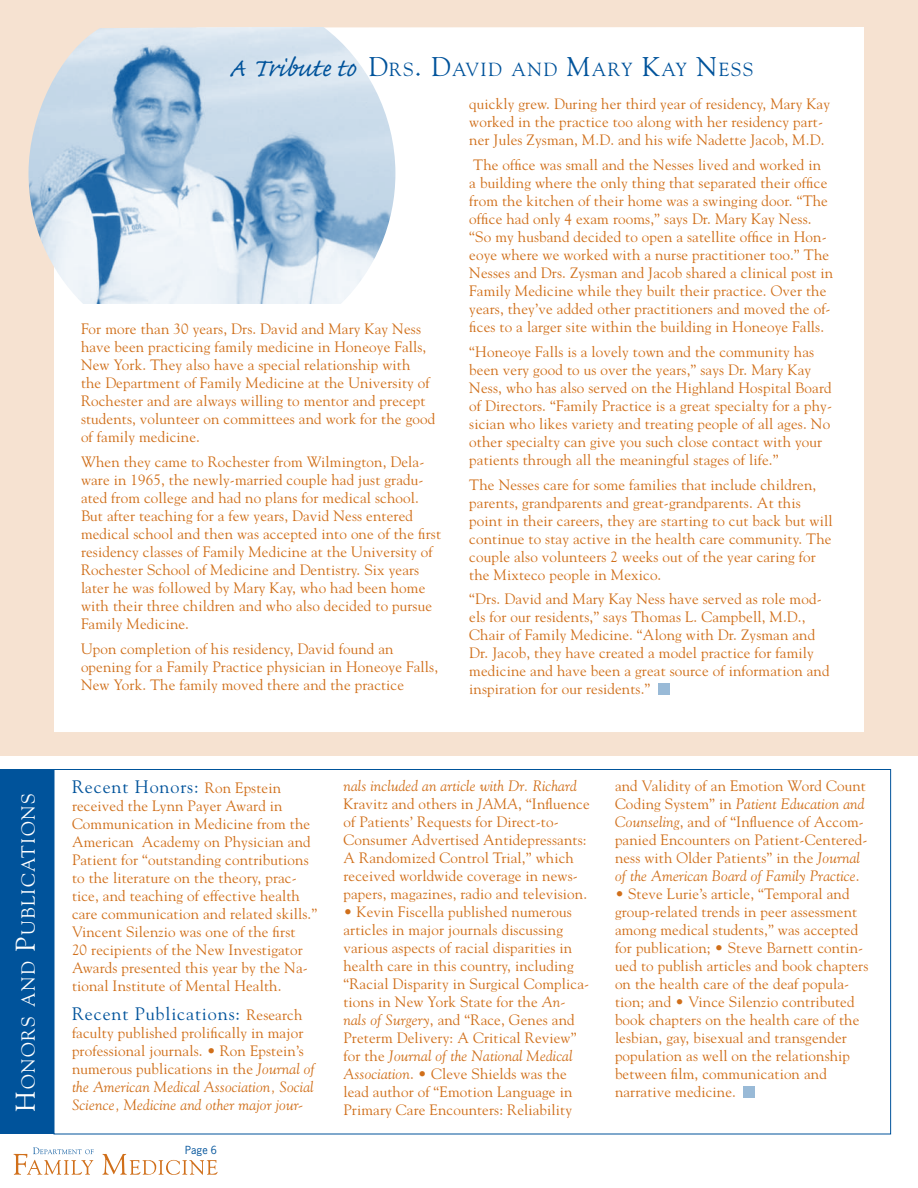
<style>
.page{position:relative;width:918px;height:1188px;background:#fff}
.page>*{position:absolute;margin:0;border:0;box-sizing:border-box;transform-origin:0 0}
.t1{font:18.9px "Goudy";letter-spacing:.07em;color:#00539b}
.t2{font:18.9px "Goudy";letter-spacing:.07em;color:#fff}
.t3{font:18px "Goudy";letter-spacing:.05em;color:#00539b}
.t4{font:15px/18px "Goudy";letter-spacing:.01em;color:#d06f1a}
.t5{font:10.5px "News Gothic Std";color:#00539b}
.s1{font-size:27px}
.s2{font-family:"Caflisch Script Pro";font-size:33px}
.s3{font-size:15px;color:#d06f1a}
.s4{font-style:italic}
</style>
<div class="page">
<svg style="left:14px;top:1148px;width:80px;height:27px"></svg>
<div style="left:0;top:770px;width:54px;height:364px;background:#00539b"></div>
<div style="left:0;top:0;width:918px;height:756px;background:#f6e2d1"></div>
<div style="left:54px;top:27px;width:810px;height:705px;background:#fff"></div>
<div style="left:658px;top:683px;width:11px;height:11px;background:#99bad7"></div>
<img style="left:28px;top:27px;width:367px;height:277px">
<div style="left:744px;top:1086px;width:11px;height:11px;background:#99bad7"></div>
<svg style="left:102px;top:1153px;width:116px;height:22px"></svg>
<p class="t2" style="left:16px;top:1112px;width:319px;rotate:-90deg"><span class="s1">H</span>onors and <span class="s1">P</span>ublications</p>
<p class="t1" style="left:229px;top:58px;width:525px"><span class="s2">A Tribute to</span> <span class="s1">D</span>rs<span class="s1">. D</span>avid and <span class="s1">M</span>ary <span class="s1">K</span>ay <span class="s1">N</span>ess</p>
<p class="t4" style="left:81px;top:320px;width:356px">For more than 30 years, Drs. David and Mary Kay Ness have been practicing family medicine in Honeoye Falls, New York. They also have a special relationship with<br>the Department of Family Medicine at the University of Rochester and are always willing to mentor and precept students, volunteer on committees and work for the good of family medicine.</p>
<p class="t4" style="left:81px;top:452px;width:362px">When they came to Rochester from Wilmington, Dela&shy;ware in 1965, the newly-married couple had just gradu&shy;ated from college and had no plans for medical school.<br>But after teaching for a few years, David Ness entered medical school and then was accepted into one of the first residency classes of Family Medicine at the University of Rochester School of Medicine and Dentistry. Six years later he was followed by Mary Kay, who had been home with their three children and who also decided to pursue Family Medicine.</p>
<p class="t4" style="left:81px;top:639px;width:359px">Upon completion of his residency, David found an opening for a Family Practice physician in Honeoye Falls,<br>New York. The family moved there and the practice</p>
<p class="t4" style="left:469px;top:95px;width:362px">quickly grew. During her third year of residency, Mary Kay worked in the practice too along with her residency part&shy;ner Jules Zysman, M.D. and his wife Nadette Jacob, M.D.</p>
<p class="t4" style="left:469px;top:155px;width:365px">The office was small and the Nesses lived and worked in<br>a building where the only thing that separated their office from the kitchen of their home was a swinging door. “The office had only 4 exam rooms,” says Dr. Mary Kay Ness. “So my husband decided to open a satellite office in Hon&shy;eoye where we worked with a nurse practitioner too.” The Nesses and Drs. Zysman and Jacob shared a clinical post in Family Medicine while they built their practice. Over the years, they’ve added other practitioners and moved the of&shy;fices to a larger site within the building in Honeoye Falls.</p>
<p class="t4" style="left:469px;top:342px;width:364px">“Honeoye Falls is a lovely town and the community has been very good to us over the years,” says Dr. Mary Kay Ness, who has also served on the Highland Hospital Board of Directors. “Family Practice is a great specialty for a phy&shy;sician who likes variety and treating people of all ages. No other specialty can give you such close contact with your patients through all the meaningful stages of life.”</p>
<p class="t4" style="left:469px;top:475px;width:365px">The Nesses care for some families that include children, parents, grandparents and great-grandparents. At this point in their careers, they are starting to cut back but will continue to stay active in the health care community. The couple also volunteers 2 weeks out of the year caring for the Mixteco people in Mexico.</p>
<p class="t4" style="left:469px;top:590px;width:362px">“Drs. David and Mary Kay Ness have served as role mod&shy;els for our residents,” says Thomas L. Campbell, M.D., Chair of Family Medicine. “Along with Dr. Zysman and Dr. Jacob, they have created a model practice for family medicine and have been a great source of information and inspiration for our residents.”</p>
<p class="t3" style="left:72px;top:776px;width:211px">Recent Honors: <span class="s3">Ron Epstein</span></p>
<p class="t4" style="left:72px;top:797px;width:247px">received the Lynn Payer Award in Communication in Medicine from the American Academy on Physician and Patient for “outstanding contributions to the literature on the theory, prac&shy;tice, and teaching of effective health care communication and related skills.” Vincent Silenzio was one of the first<br>20 recipients of the New Investigator Awards presented this year by the Na&shy;tional Institute of Mental Health.</p>
<p class="t3" style="left:72px;top:1002px;width:232px">Recent Publications: <span class="s3">Research</span></p>
<p class="t4" style="left:72px;top:1023px;width:244px">faculty published prolifically in major professional journals. • Ron Epstein’s numerous publications in the <span class="s4">Journal of the American Medical Association, Social Science, Medicine and other major jour-</span></p>
<p class="t5" style="left:185px;top:1143px;width:24px">Page</p>
<p class="t4" style="left:343px;top:776px;width:248px"><span class="s4">nals included an article with Dr. Richard </span>Kravitz and others in <span class="s4">JAMA</span>, “Influence of Patients’ Requests for Direct-to-Consumer Advertised Antidepressants:<br>A Randomized Control Trial,” which received worldwide coverage in news&shy;papers, magazines, radio and television.</p>
<p class="t4" style="left:344px;top:902px;width:247px">• Kevin Fiscella published numerous articles in major journals discussing various aspects of racial disparities in health care in this country, including “Racial Disparity in Surgical Complica&shy;tions in New York State for the <span class="s4">An&shy;nals of Surgery</span>, and “Race, Genes and Preterm Delivery: A Critical Review” for the <span class="s4">Journal of the National Medical Association</span>. • Cleve Shields was the lead author of “Emotion Language in Primary Care Encounters: Reliability</p>
<p class="t4" style="left:615px;top:776px;width:254px">and Validity of an Emotion Word Count Coding System” in <span class="s4">Patient Education and Counseling</span>, and of “Influence of Accom&shy;panied Encounters on Patient-Centered&shy;ness with Older Patients” in the <span class="s4">Journal of the American Board of Family Practice</span>.</p>
<p class="t4" style="left:615px;top:884px;width:255px">• Steve Lurie’s article, “Temporal and group-related trends in peer assessment among medical students,” was accepted for publication; • Steve Barnett contin&shy;ued to publish articles and book chapters on the health care of the deaf popula&shy;tion; and • Vince Silenzio contributed book chapters on the health care of the lesbian, gay, bisexual and transgender population as well on the relationship between film, communication and narrative medicine.</p>
</div>
